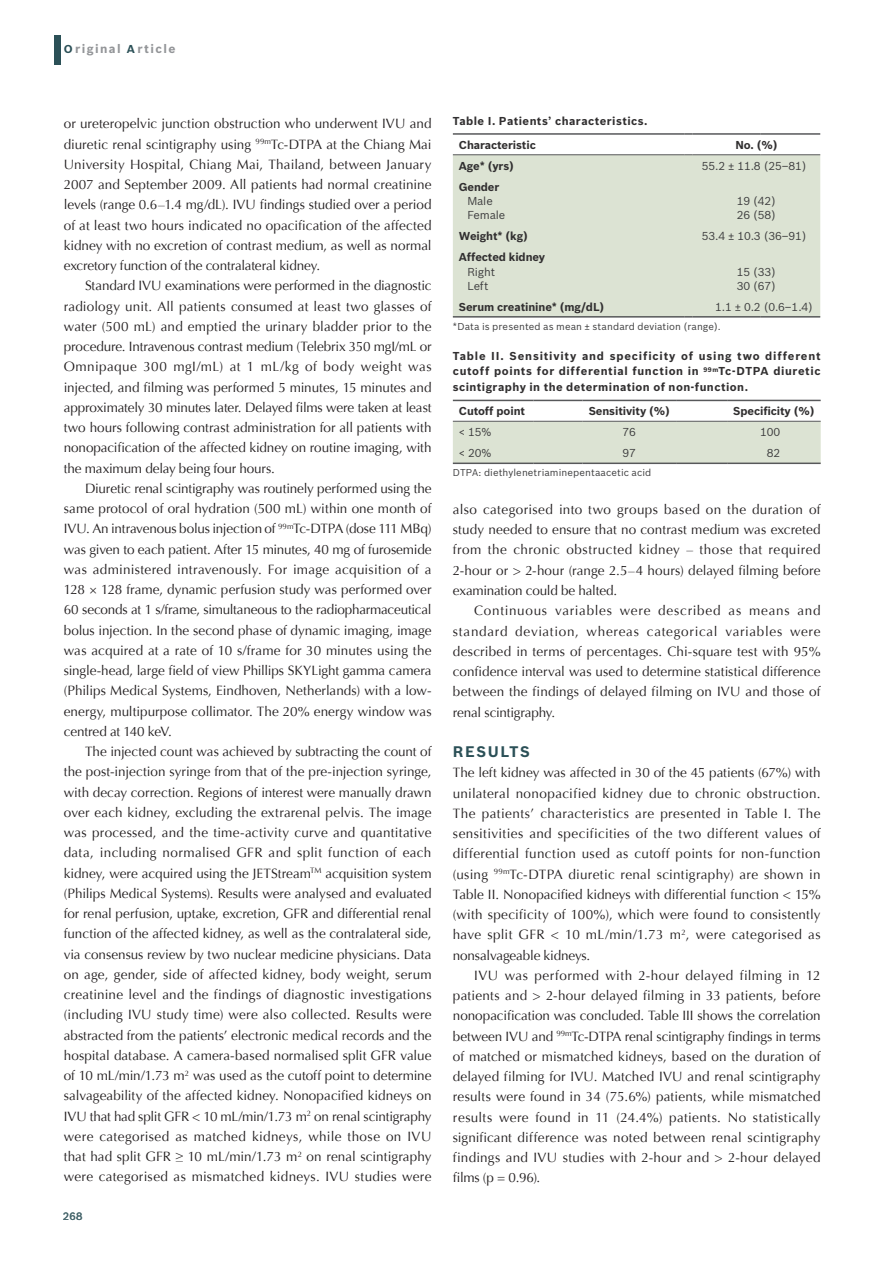
<style>
.page{position:relative;width:893px;height:1263px;background:#fff}
.page>*{position:absolute;margin:0;border:0;box-sizing:border-box;transform-origin:0 0}
.TableTxt{font:700 15px "Bosch Sans";letter-spacing:.105em;color:#2b5057}
.ArticleContent{font:13.5px/20.2px "Optima";color:#231f20;text-align:justify}
.t1{font:700 12px "Bosch Sans";letter-spacing:.115em;color:#939598}
.TableHeader{font:700 11.25px/15.8px "Bosch Sans";letter-spacing:.04em;color:#312f30;text-align:justify}
.ArticleContent-2{font:700 11.25px "Bosch Sans";letter-spacing:-.01em;color:#312f30}
.ArticleContent-3{font:11.25px "Bosch Sans";letter-spacing:-.01em;color:#3e3e3f}
.ArtFirstPg-Header{font:500 10.5px "Bosch Sans";color:#4b6a70}
.TableHeader-2{font:9.75px "Bosch Sans";letter-spacing:.015em;color:#3e3e3f}
.s1{font-size:11.25px;color:#2b5057}
</style>
<div class="page">
<div style="left:54px;top:35px;width:7px;height:29px;background:#2b5057"></div>
<div style="left:453px;top:155px;width:367px;height:161px;background:#dce3d3"></div>
<hr style="left:453px;top:316px;width:231px;height:2px;background:#57585a">
<svg style="left:684px;top:316px;width:9px;height:2px"></svg>
<hr style="left:693px;top:316px;width:68px;height:2px;background:#57585a">
<hr style="left:761px;top:316px;width:59px;height:2px;background:#57585a">
<svg style="left:453px;top:133px;width:367px;height:22px"></svg>
<hr style="left:693px;top:133px;width:68px;height:2px;background:#57585a">
<hr style="left:761px;top:133px;width:59px;height:2px;background:#57585a">
<svg style="left:453px;top:401px;width:368px;height:62px"></svg>
<hr style="left:453px;top:463px;width:81px;height:1px;background:#57585a">
<hr style="left:534px;top:463px;width:49px;height:1px;background:#57585a">
<hr style="left:583px;top:463px;width:93px;height:1px;background:#57585a">
<hr style="left:676px;top:463px;width:51px;height:1px;background:#57585a">
<hr style="left:727px;top:463px;width:94px;height:1px;background:#57585a">
<hr style="left:453px;top:421px;width:81px;height:1px;background:#57585a">
<hr style="left:534px;top:421px;width:49px;height:1px;background:#57585a">
<hr style="left:583px;top:421px;width:93px;height:1px;background:#57585a">
<hr style="left:676px;top:421px;width:51px;height:1px;background:#57585a">
<hr style="left:727px;top:421px;width:94px;height:1px;background:#57585a">
<hr style="left:453px;top:400px;width:81px;height:1px;background:#57585a">
<hr style="left:534px;top:400px;width:49px;height:1px;background:#57585a">
<hr style="left:583px;top:400px;width:93px;height:1px;background:#57585a">
<hr style="left:676px;top:400px;width:51px;height:1px;background:#57585a">
<hr style="left:727px;top:400px;width:94px;height:1px;background:#57585a">
<p class="t1" style="left:64px;top:41px;width:113px"><span class="s1">O</span> riginal <span class="s1">A</span> rticle</p>
<p class="ArticleContent" style="left:64px;top:114px;width:369px">or ureteropelvic junction obstruction who underwent IVU and diuretic renal scintigraphy using <sup>99m</sup>Tc-DTPA at the Chiang Mai University Hospital, Chiang Mai, Thailand, between January 2007 and September 2009. All patients had normal creatinine levels (range 0.6–1.4 mg/dL). IVU findings studied over a period of at least two hours indicated no opacification of the affected kidney with no excretion of contrast medium, as well as normal excretory function of the contralateral kidney.</p>
<p class="ArticleContent" style="left:64px;top:276px;width:369px;text-indent:21px">Standard IVU examinations were performed in the diagnostic radiology unit. All patients consumed at least two glasses of water (500 mL) and emptied the urinary bladder prior to the procedure. Intravenous contrast medium (Telebrix 350 mgI/mL or Omnipaque 300 mgI/mL) at 1 mL/kg of body weight was injected, and filming was performed 5 minutes, 15 minutes and approximately 30 minutes later. Delayed films were taken at least two hours following contrast administration for all patients with nonopacification of the affected kidney on routine imaging, with the maximum delay being four hours.</p>
<p class="ArticleContent" style="left:64px;top:478px;width:369px;text-indent:21px">Diuretic renal scintigraphy was routinely performed using the same protocol of oral hydration (500 mL) within one month of IVU. An intravenous bolus injection of <sup>99m</sup>Tc-DTPA (dose 111 MBq) was given to each patient. After 15 minutes, 40 mg of furosemide was administered intravenously. For image acquisition of a 128 × 128 frame, dynamic perfusion study was performed over 60 seconds at 1 s/frame, simultaneous to the radiopharmaceutical bolus injection. In the second phase of dynamic imaging, image was acquired at a rate of 10 s/frame for 30 minutes using the single-head, large field of view Phillips SKYLight gamma camera (Philips Medical Systems, Eindhoven, Netherlands) with a low&shy;energy, multipurpose collimator. The 20% energy window was centred at 140 keV.</p>
<p class="ArticleContent" style="left:64px;top:742px;width:369px;text-indent:21px">The injected count was achieved by subtracting the count of the post-injection syringe from that of the pre-injection syringe, with decay correction. Regions of interest were manually drawn over each kidney, excluding the extrarenal pelvis. The image was processed, and the time-activity curve and quantitative data, including normalised GFR and split function of each kidney, were acquired using the JETStream<sup>TM</sup> acquisition system (Philips Medical Systems). Results were analysed and evaluated for renal perfusion, uptake, excretion, GFR and differential renal function of the affected kidney, as well as the contralateral side, via consensus review by two nuclear medicine physicians. Data on age, gender, side of affected kidney, body weight, serum creatinine level and the findings of diagnostic investigations (including IVU study time) were also collected. Results were abstracted from the patients’ electronic medical records and the hospital database. A camera-based normalised split GFR value of 10 mL/min/1.73 m<sup>2</sup> was used as the cutoff point to determine salvageability of the affected kidney. Nonopacified kidneys on IVU that had split GFR &lt; 10 mL/min/1.73 m<sup>2</sup> on renal scintigraphy were categorised as matched kidneys, while those on IVU that had split GFR ≥ 10 mL/min/1.73 m<sup>2</sup> on renal scintigraphy were categorised as mismatched kidneys. IVU studies were</p>
<p class="ArtFirstPg-Header" style="left:63px;top:1210px;width:21px">268</p>
<p class="TableHeader" style="left:453px;top:113px;width:196px">Table I. Patients’ characteristics.</p>
<p class="ArticleContent-2" style="left:459px;top:138px;width:78px">Characteristic</p>
<p class="ArticleContent-2" style="left:735px;top:138px;width:44px">No. (%)</p>
<p class="ArticleContent-2" style="left:459px;top:159px;width:57px">Age* (yrs)</p>
<p class="ArticleContent-3" style="left:702px;top:159px;width:106px">55.2 ± 11.8 (25–81)</p>
<p class="ArticleContent-2" style="left:459px;top:180px;width:42px">Gender</p>
<p class="ArticleContent-3" style="left:467px;top:194px;width:27px">Male</p>
<p class="ArticleContent-3" style="left:737px;top:194px;width:41px">19 (42)</p>
<p class="ArticleContent-3" style="left:467px;top:208px;width:39px">Female</p>
<p class="ArticleContent-3" style="left:737px;top:208px;width:41px">26 (58)</p>
<p class="ArticleContent-2" style="left:459px;top:229px;width:71px">Weight* (kg)</p>
<p class="ArticleContent-3" style="left:702px;top:229px;width:106px">53.4 ± 10.3 (36–91)</p>
<p class="ArticleContent-2" style="left:459px;top:250px;width:88px">Affected kidney</p>
<p class="ArticleContent-3" style="left:467px;top:264px;width:29px">Right</p>
<p class="ArticleContent-3" style="left:737px;top:264px;width:41px">15 (33)</p>
<p class="ArticleContent-3" style="left:467px;top:279px;width:23px">Left</p>
<p class="ArticleContent-3" style="left:737px;top:279px;width:41px">30 (67)</p>
<p class="ArticleContent-2" style="left:459px;top:299px;width:147px">Serum creatinine* (mg/dL)</p>
<p class="ArticleContent-3" style="left:715px;top:300px;width:99px">1.1 ± 0.2 (0.6–1.4)</p>
<p class="TableHeader-2" style="left:453px;top:320px;width:269px">*Data is presented as mean ± standard deviation (range).</p>
<p class="TableHeader" style="left:453px;top:348px;width:369px">Table II. Sensitivity and specificity of using two different cutoff points for differential function in <sup>99m</sup>Tc-DTPA diuretic scintigraphy in the determination of non-function.</p>
<p class="ArticleContent-2" style="left:459px;top:404px;width:68px">Cutoff point</p>
<p class="ArticleContent-2" style="left:589px;top:404px;width:83px">Sensitivity (%)</p>
<p class="ArticleContent-2" style="left:733px;top:404px;width:83px">Specificity (%)</p>
<p class="ArticleContent-3" style="left:459px;top:425px;width:34px">&lt; 15%</p>
<p class="ArticleContent-3" style="left:623px;top:425px;width:15px">76</p>
<p class="ArticleContent-3" style="left:760px;top:425px;width:22px">100</p>
<p class="ArticleContent-3" style="left:459px;top:446px;width:34px">&lt; 20%</p>
<p class="ArticleContent-3" style="left:623px;top:446px;width:15px">97</p>
<p class="ArticleContent-3" style="left:767px;top:446px;width:15px">82</p>
<p class="TableHeader-2" style="left:453px;top:466px;width:200px">DTPA: diethylenetriaminepentaacetic acid</p>
<p class="ArticleContent" style="left:453px;top:499px;width:369px">also categorised into two groups based on the duration of study needed to ensure that no contrast medium was excreted from the chronic obstructed kidney – those that required 2-hour or &gt; 2-hour (range 2.5–4 hours) delayed filming before examination could be halted.</p>
<p class="ArticleContent" style="left:453px;top:601px;width:369px;text-indent:21px">Continuous variables were described as means and standard deviation, whereas categorical variables were described in terms of percentages. Chi-square test with 95% confidence interval was used to determine statistical difference between the findings of delayed filming on IVU and those of renal scintigraphy.</p>
<p class="TableTxt" style="left:453px;top:742px;width:78px">RESULTS</p>
<p class="ArticleContent" style="left:453px;top:763px;width:369px">The left kidney was affected in 30 of the 45 patients (67%) with unilateral nonopacified kidney due to chronic obstruction.<br>The patients’ characteristics are presented in Table I. The sensitivities and specificities of the two different values of differential function used as cutoff points for non-function (using <sup>99m</sup>Tc-DTPA diuretic renal scintigraphy) are shown in Table II. Nonopacified kidneys with differential function &lt; 15% (with specificity of 100%), which were found to consistently have split GFR &lt; 10 mL/min/1.73 m<sup>2</sup>, were categorised as nonsalvageable kidneys.</p>
<p class="ArticleContent" style="left:453px;top:965px;width:369px;text-indent:21px">IVU was performed with 2-hour delayed filming in 12 patients and &gt; 2-hour delayed filming in 33 patients, before nonopacification was concluded. Table III shows the correlation between IVU and <sup>99m</sup>Tc-DTPA renal scintigraphy findings in terms of matched or mismatched kidneys, based on the duration of delayed filming for IVU. Matched IVU and renal scintigraphy results were found in 34 (75.6%) patients, while mismatched results were found in 11 (24.4%) patients. No statistically significant difference was noted between renal scintigraphy findings and IVU studies with 2-hour and &gt; 2-hour delayed films (p = 0.96).</p>
</div>
